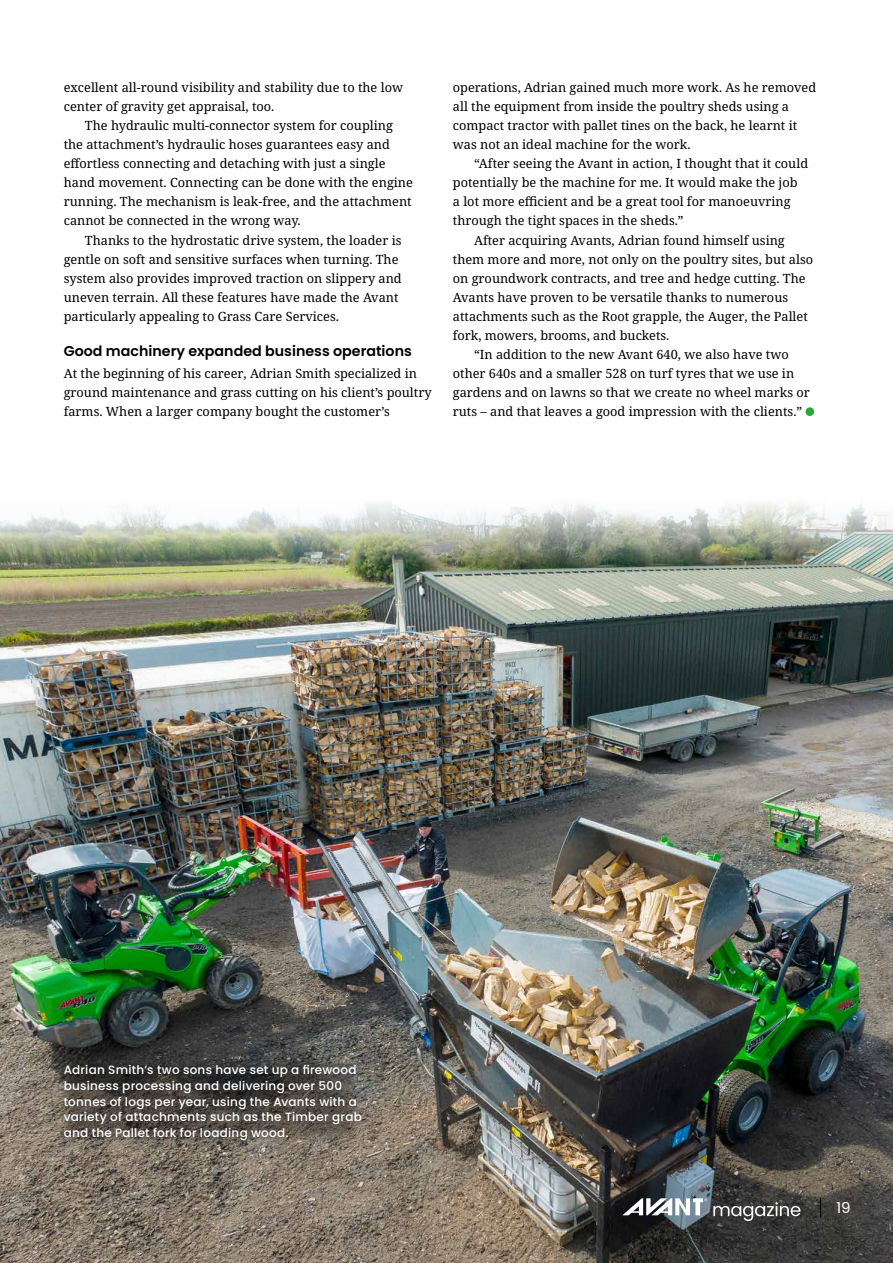
<style>
.page{position:relative;width:893px;height:1263px;background:#fff}
.page>*{position:absolute;margin:0;border:0;box-sizing:border-box;transform-origin:0 0}
.t1{font:15px "Poppins";color:#fff}
.t2{font:600 14.25px "Poppins";color:#000}
.t3{font:12.75px/19px "Noto Serif";color:#000}
.t4{font:500 12px/15.8px "Poppins";letter-spacing:.02em;color:#fff}
</style>
<div class="page">
<img style="left:0;top:502px;width:893px;height:761px">
<div style="left:805px;top:407px;width:9px;height:9px;background:#27a737;border-radius:50%"></div>
<div style="left:46px;top:1048px;width:333px;height:110px;background:#000;opacity:.8"></div>
<svg style="left:713px;top:1202px;width:87px;height:19px"></svg>
<svg style="left:820px;top:1198px;width:1px;height:20px"></svg>
<svg style="left:622px;top:1198px;width:85px;height:17px"></svg>
<p class="t3" style="left:64px;top:78px;width:341px">excellent all-round visibility and stability due to the low center of gravity get appraisal, too.</p>
<p class="t3" style="left:64px;top:116px;width:351px;text-indent:21px">The hydraulic multi-connector system for coupling the attachment’s hydraulic hoses guarantees easy and<br>e昀昀ortless connecting and detaching with just a single hand movement. Connecting can be done with the engine running. The mechanism is leak-free, and the attachment cannot be connected in the wrong way.</p>
<p class="t3" style="left:64px;top:231px;width:340px;text-indent:21px">Thanks to the hydrostatic drive system, the loader is gentle on soft and sensitive surfaces when turning. The system also provides improved traction on slippery and uneven terrain. All these features have made the Avant particularly appealing to Grass Care Services.</p>
<p class="t2" style="left:64px;top:345px;width:350px">Good machinery expanded business operations</p>
<p class="t3" style="left:64px;top:364px;width:369px">At the beginning of his career, Adrian Smith specialized in ground maintenance and grass cutting on his client’s poultry farms. When a larger company bought the customer’s</p>
<p class="t3" style="left:453px;top:78px;width:365px">operations, Adrian gained much more work. As he removed all the equipment from inside the poultry sheds using a compact tractor with pallet tines on the back, he learnt it was not an ideal machine for the work.</p>
<p class="t3" style="left:474px;top:155px;width:336px">“After seeing the Avant in action, I thought that it could</p>
<p class="t3" style="left:453px;top:174px;width:346px">potentially be the machine for me. It would make the job</p>
<p class="t3" style="left:453px;top:193px;width:339px">a lot more e昀케cient and be a great tool for manoeuvring</p>
<p class="t3" style="left:453px;top:212px;width:232px">through the tight spaces in the sheds.”</p>
<p class="t3" style="left:474px;top:231px;width:312px">After acquiring Avants, Adrian found himself using</p>
<p class="t3" style="left:453px;top:250px;width:362px">them more and more, not only on the poultry sites, but also</p>
<p class="t3" style="left:453px;top:269px;width:354px">on groundwork contracts, and tree and hedge cutting. The</p>
<p class="t3" style="left:453px;top:288px;width:337px">Avants have proven to be versatile thanks to numerous</p>
<p class="t3" style="left:453px;top:307px;width:356px">attachments such as the Root grapple, the Auger, the Pallet</p>
<p class="t3" style="left:453px;top:326px;width:218px">fork, mowers, brooms, and buckets.</p>
<p class="t3" style="left:474px;top:345px;width:316px">“In addition to the new Avant 640, we also have two</p>
<p class="t3" style="left:453px;top:364px;width:343px">other 640s and a smaller 528 on turf tyres that we use in</p>
<p class="t3" style="left:453px;top:383px;width:358px">gardens and on lawns so that we create no wheel marks or</p>
<p class="t3" style="left:453px;top:402px;width:351px">ruts – and that leaves a good impression with the clients.”</p>
<p class="t4" style="left:64px;top:1062px;width:300px">Adrian Smith’s two sons have set up a 昀椀rewood business processing and delivering over 500 tonnes of logs per year, using the Avants with a variety of attachments such as the Timber grab and the Pallet fork for loading wood.</p>
<p class="t1" style="left:836px;top:1199px;width:16px">19</p>
</div>
